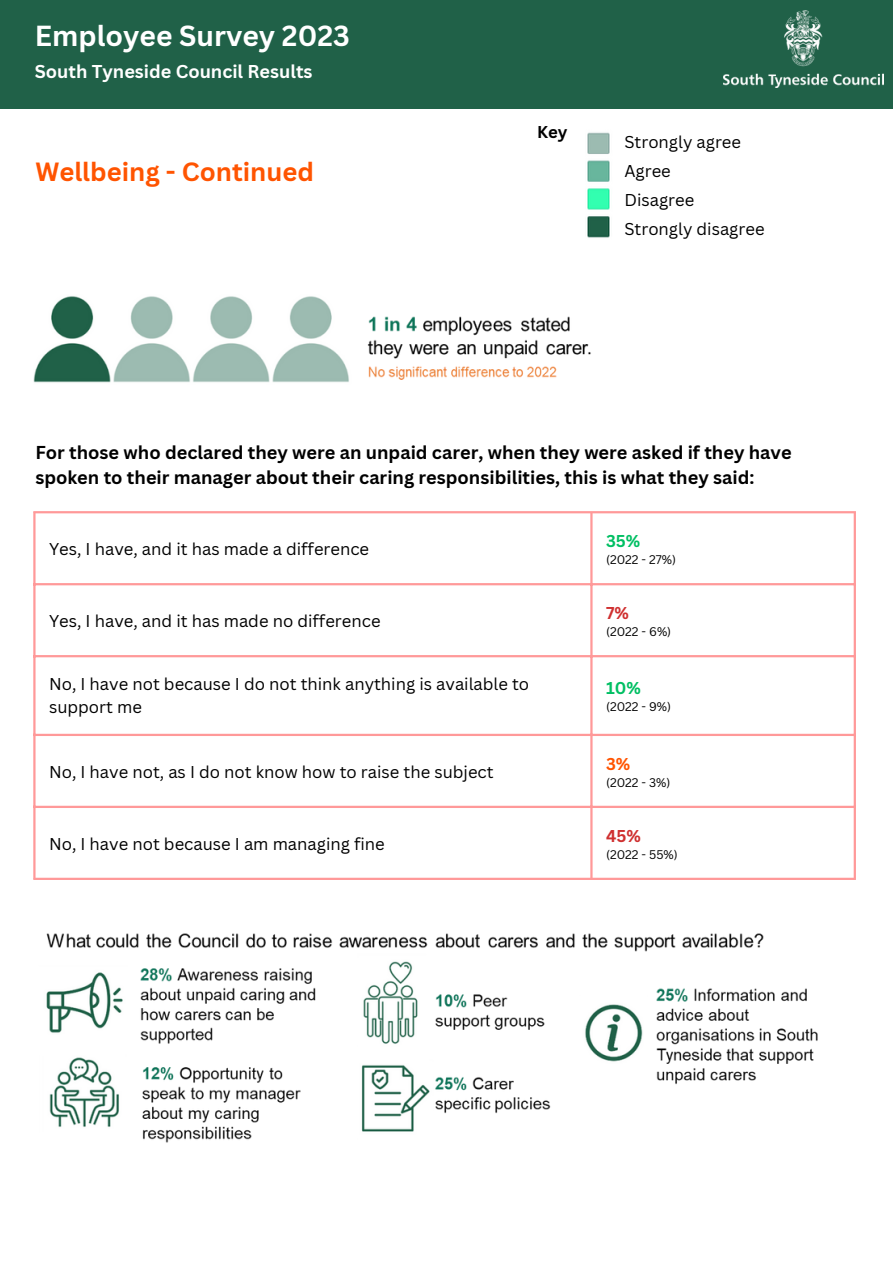
<style>
.page{position:relative;width:893px;height:1264px;background:#fff}
.page>*{position:absolute;margin:0;border:0;box-sizing:border-box;transform-origin:0 0}
.t1{font:700 28.2px "Canva Sans";color:#fff}
.t2{font:700 25.65px "Canva Sans";color:#ff5401}
.t3{font:700 18.15px/24.8px "Canva Sans";color:#000}
.t4{font:700 18.15px "Canva Sans";color:#fff}
.t5{font:16.65px/23.4px "Canva Sans";color:#000}
.t6{font:700 16.65px "Canva Sans";color:#00bf63}
.t7{font:700 16.65px "Canva Sans";color:#cf3030}
.t8{font:700 16.65px "Canva Sans";color:#000}
.t9{font:700 16.65px "Canva Sans";color:#ff5401}
.t10{font:12.15px "Canva Sans";color:#000}
</style>
<div class="page">
<div style="left:0;top:0;width:892px;height:109px;background:#206148"></div>
<img style="left:723px;top:10px;width:160px;height:78px">
<img style="left:587px;top:132px;width:23px;height:106px">
<hr style="left:33px;top:513px;width:3px;height:364px;background:#f99">
<hr style="left:590px;top:513px;width:2px;height:364px;background:#f99">
<hr style="left:853px;top:513px;width:2px;height:364px;background:#f99">
<hr style="left:33px;top:511px;width:822px;height:2px;background:#f99">
<hr style="left:33px;top:583px;width:822px;height:2px;background:#f99">
<hr style="left:33px;top:655px;width:822px;height:2px;background:#f99">
<hr style="left:33px;top:733px;width:822px;height:3px;background:#f99">
<hr style="left:33px;top:805px;width:822px;height:3px;background:#f99">
<hr style="left:33px;top:877px;width:822px;height:3px;background:#f99">
<img style="left:33px;top:296px;width:558px;height:87px">
<img style="left:46px;top:933px;width:772px;height:210px">
<p class="t1" style="left:35px;top:16px;width:316px">Employee Survey 2023</p>
<p class="t4" style="left:35px;top:59px;width:279px">South Tyneside Council Results</p>
<p class="t2" style="left:35px;top:153px;width:280px">Wellbeing - Continued</p>
<p class="t8" style="left:537px;top:120px;width:32px">Key</p>
<p class="t5" style="left:624px;top:130px;width:118px">Strongly agree</p>
<p class="t5" style="left:624px;top:159px;width:48px">Agree</p>
<p class="t5" style="left:624px;top:188px;width:71px">Disagree</p>
<p class="t5" style="left:624px;top:217px;width:142px">Strongly disagree</p>
<p class="t3" style="left:35px;top:439px;width:757px">For those who declared they were an unpaid carer, when they were asked if they have spoken to their manager about their caring responsibilities, this is what they said:</p>
<p class="t5" style="left:49px;top:537px;width:321px">Yes, I have, and it has made a difference</p>
<p class="t5" style="left:49px;top:609px;width:333px">Yes, I have, and it has made no difference</p>
<p class="t6" style="left:606px;top:529px;width:36px">35%</p>
<p class="t10" style="left:606px;top:551px;width:71px">(2022 - 27%)</p>
<p class="t7" style="left:606px;top:601px;width:24px">7%</p>
<p class="t10" style="left:606px;top:623px;width:67px">(2022 - 6%)</p>
<p class="t5" style="left:49px;top:672px;width:481px">No, I have not because I do not think anything is available to support me</p>
<p class="t6" style="left:606px;top:676px;width:36px">10%</p>
<p class="t10" style="left:606px;top:698px;width:67px">(2022 - 9%)</p>
<p class="t5" style="left:49px;top:759px;width:446px">No, I have not, as I do not know how to raise the subject</p>
<p class="t5" style="left:49px;top:831px;width:337px">No, I have not because I am managing fine</p>
<p class="t9" style="left:606px;top:751px;width:26px">3%</p>
<p class="t10" style="left:606px;top:773px;width:66px">(2022 - 3%)</p>
<p class="t7" style="left:606px;top:823px;width:36px">45%</p>
<p class="t10" style="left:606px;top:845px;width:73px">(2022 - 55%)</p>
</div>
